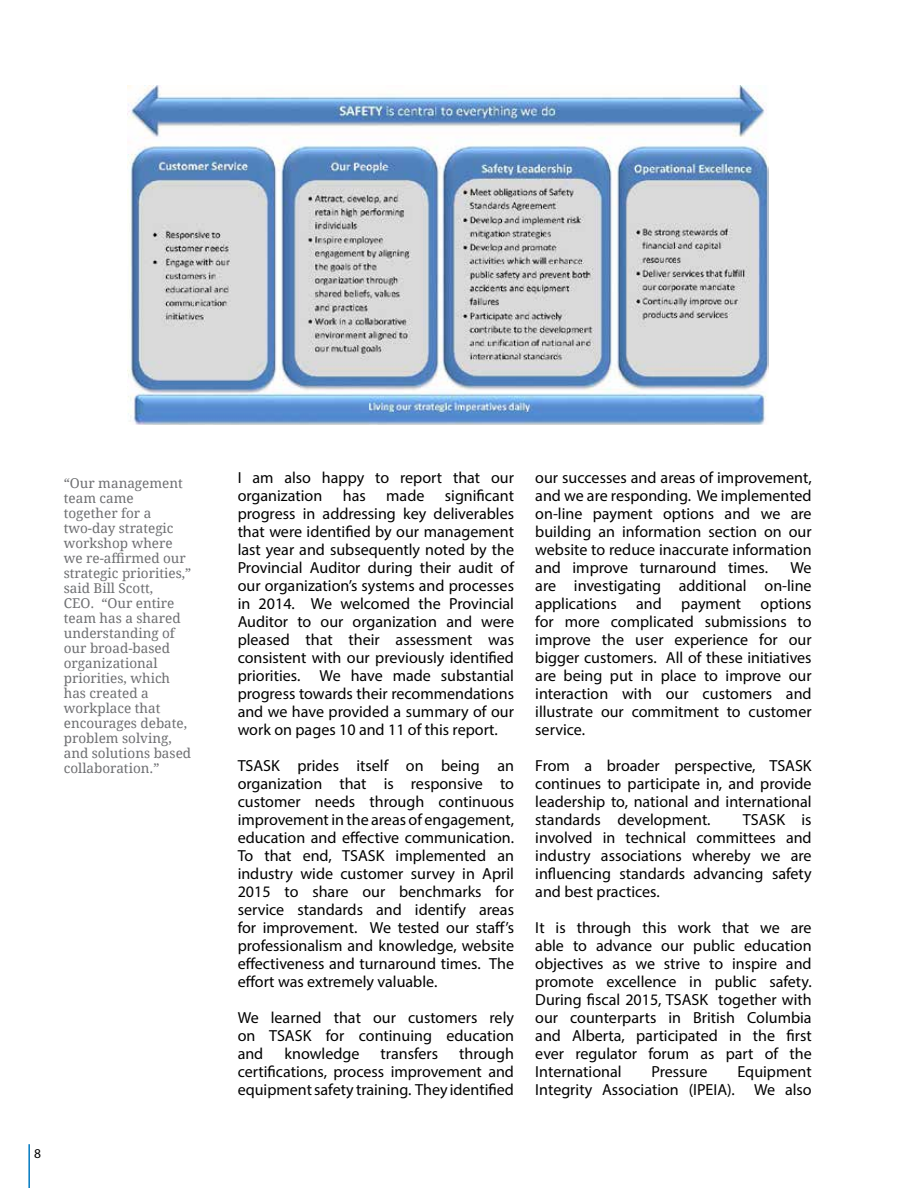
<style>
.page{position:relative;width:918px;height:1188px;background:#fff}
.page>*{position:absolute;margin:0;border:0;box-sizing:border-box;transform-origin:0 0}
.t1{font:16.05px/18px "Myriad Pro";color:#000;text-align:justify}
.t2{font:13.5px/15px "Droid Serif";color:#6d6e71}
.t3{font:13.5px "Myriad Pro";color:#000}
</style>
<div class="page">
<img style="left:128px;top:85px;width:641px;height:340px">
<hr style="left:28px;top:1144px;width:2px;height:44px;background:#0079c1">
<p class="t2" style="left:64px;top:475px;width:129px">“Our management team came<br>together for a two-day strategic workshop where we re-affirmed our strategic priorities,” said Bill Scott,<br>CEO. “Our entire team has a shared understanding of our broad-based organizational priorities, which has created a workplace that encourages debate, problem solving, and solutions based collaboration.”</p>
<p class="t3" style="left:34px;top:1145px;width:8px">8</p>
<p class="t1" style="left:238px;top:468px;width:278px">I am also happy to report that our organization</p>
<p class="t1" style="left:238px;top:486px;width:279px;text-indent:207px">significant progress in addressing key deliverables that were identified by our management last year and subsequently noted by the Provincial Auditor during their audit of our organization’s systems and processes in 2014. We welcomed the Provincial Auditor to our organization and were pleased that their assessment was consistent with our previously identified priorities. We have made substantial progress towards their recommendations and we have provided a summary of our work on pages 10 and 11 of this report.</p>
<p class="t1" style="left:238px;top:756px;width:10px">TSAS</p>
<p class="t1" style="left:343px;top:486px;width:24px">has</p>
<p class="t1" style="left:386px;top:486px;width:40px">made</p>
<p class="t1" style="left:238px;top:756px;width:278px;text-indent:34px">K prides itself on being an organization that is responsive to customer needs through continuous improvement in the areas of engagement, education and effective communication.<br>To that end, TSAS</p>
<p class="t1" style="left:238px;top:846px;width:278px;text-indent:138px">K implemented an industry wide customer survey in April 2015 to share our benchmarks for service standards and identify areas for improvement. We tested our staff’s professionalism and knowledge, website effectiveness and turnaround times. The effort was extremely valuable.</p>
<p class="t1" style="left:238px;top:1008px;width:278px">We learned that our customers rely on TSAS</p>
<p class="t1" style="left:303px;top:1026px;width:213px">K for continuing education</p>
<p class="t1" style="left:238px;top:1044px;width:27px">and</p>
<p class="t1" style="left:284px;top:1044px;width:77px">knowledge</p>
<p class="t1" style="left:381px;top:1044px;width:59px">transfers</p>
<p class="t1" style="left:238px;top:1044px;width:278px;text-indent:222px">through certifications, process improvement and equipment safety training. They identified</p>
<p class="t1" style="left:535px;top:468px;width:278px">our successes and areas of improvement, and we are responding. We implemented on-line payment options and we are building an information section on our website to reduce inaccurate information and improve turnaround times.</p>
<p class="t1" style="left:535px;top:558px;width:278px;text-indent:255px">We are investigating additional on-line applications and payment options for more complicated submissions to improve the user experience for our bigger customers. All of these initiatives are being put in place to improve our interaction with our customers and illustrate our commitment to customer service.</p>
<p class="t1" style="left:535px;top:756px;width:244px">From a broader perspective, TSAS</p>
<p class="t1" style="left:535px;top:756px;width:278px;text-indent:268px">K continues to participate in, and provide leadership to, national and international standards development.</p>
<p class="t1" style="left:743px;top:810px;width:10px">TSAS</p>
<p class="t1" style="left:535px;top:810px;width:278px;text-indent:241px">K is involved in technical committees and industry associations whereby we are influencing standards advancing safety and best practices.</p>
<p class="t1" style="left:535px;top:918px;width:278px">It is through this work that we are able to advance our public education objectives as we strive to inspire and promote excellence in public safety.<br>During fiscal 2015, TSAS</p>
<p class="t1" style="left:535px;top:990px;width:278px;text-indent:164px">K together with our counterparts in British Columbia and Alberta, participated in the first ever regulator forum as part of the I nternational</p>
<p class="t1" style="left:652px;top:1062px;width:58px">Pressure</p>
<p class="t1" style="left:737px;top:1062px;width:76px">Equipment</p>
<p class="t1" style="left:535px;top:1080px;width:166px">I ntegrity Association (IPEIA</p>
<p class="t1" style="left:727px;top:1080px;width:86px">). We also</p>
</div>
